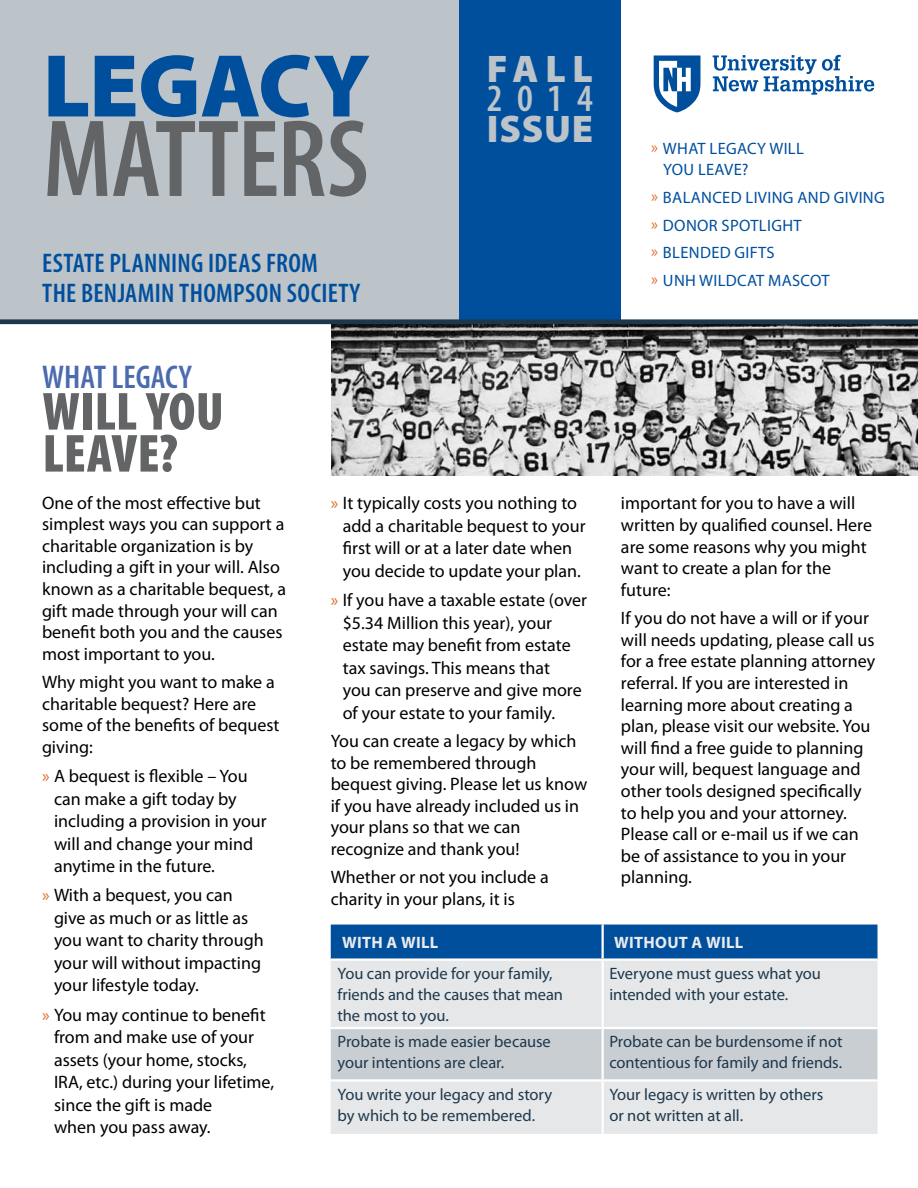
<style>
.page{position:relative;width:918px;height:1188px;background:#fff}
.page>*{position:absolute;margin:0;border:0;box-sizing:border-box;transform-origin:0 0}
.t1{font:600 condensed 111px "Myriad Pro";letter-spacing:-.01em;color:#636466}
.t2{font:900 90px "Myriad Pro";letter-spacing:-.01em;color:#004f9d}
.t3{font:900 condensed 54px/42px "Myriad Pro";color:#636466}
.t4{font:900 38.55px "Myriad Pro";letter-spacing:.02em;color:#bcc3c9}
.t5{font:600 condensed 38.55px "Myriad Pro";color:#bcc3c9}
.t6{font:600 condensed 33px "Myriad Pro";letter-spacing:-.005em;color:#4b6bae}
.t7{font:600 condensed 27px/30px "Myriad Pro";letter-spacing:.01em;color:#004f9d}
.t8{font:18px/21.6px "Myriad Pro";color:#000}
.t9{font:16.5px/21px "Myriad Pro";letter-spacing:-.005em;color:#1e384b}
.t10{font:16.5px/27.8px "Myriad Pro";letter-spacing:.02em;color:#004f9d}
.t11{font:700 16.5px "Myriad Pro";letter-spacing:.02em;color:#eaebed}
.s1{color:#e26b2a}
</style>
<div class="page">
<div style="left:0;top:0;width:621px;height:324px;background:#bcc3c9"></div>
<div style="left:459px;top:0;width:162px;height:324px;background:#004f9d"></div>
<svg style="left:713px;top:55px;width:161px;height:40px"></svg>
<svg style="left:654px;top:55px;width:46px;height:57px"></svg>
<div style="left:331px;top:925px;width:547px;height:33px;background:#004f9d"></div>
<div style="left:331px;top:961px;width:547px;height:173px;background:#e5e7e9"></div>
<div style="left:331px;top:1029px;width:547px;height:50px;background:#c9ced3"></div>
<hr style="left:602px;top:925px;width:2px;height:33px;background:#fff">
<hr style="left:602px;top:961px;width:2px;height:66px;background:#fff">
<hr style="left:331px;top:1027px;width:272px;height:2px;background:#fff">
<hr style="left:603px;top:1027px;width:275px;height:2px;background:#fff">
<hr style="left:602px;top:1029px;width:2px;height:50px;background:#fff">
<hr style="left:331px;top:1079px;width:272px;height:3px;background:#fff">
<hr style="left:603px;top:1079px;width:275px;height:3px;background:#fff">
<hr style="left:602px;top:1082px;width:2px;height:52px;background:#fff">
<img style="left:331px;top:324px;width:587px;height:151px">
<svg style="left:0;top:319px;width:918px;height:5px;background:#294355"></svg>
<h2 class="t2" style="left:43px;top:26px;width:329px">LEGACY</h2>
<h1 class="t1" style="left:43px;top:91px;width:327px">MATTERS</h1>
<h3 class="t7" style="left:42px;top:248px;width:320px">ESTATE PLANNING IDEAS FROM<br>THE BENJAMIN THOMPSON SOCIETY</h3>
<h3 class="t6" style="left:42px;top:356px;width:151px">WHAT LEGACY</h3>
<h3 class="t3" style="left:43px;top:389px;width:183px">WILL YOU<br>LEAVE?</h3>
<h3 class="t4" style="left:487px;top:43px;width:108px">FALL</h3>
<h3 class="t5" style="left:487px;top:75px;width:108px">2014</h3>
<h3 class="t4" style="left:487px;top:104px;width:108px">ISSUE</h3>
<p class="t10" style="left:663px;top:138px;width:142px;line-height:21px;text-indent:-12px"><span class="s1">»</span> WHAT LEGACY WILL<br>YOU LEAVE?</p>
<p class="t10" style="left:651px;top:183px;width:235px"><span class="s1">»</span> BALANCED LIVING AND GIVING <span class="s1">»</span> DONOR SPOTLIGHT<br><span class="s1">»</span> BLENDED GIFTS<br><span class="s1">»</span> UNH WILDCAT MASCOT</p>
<p class="t8" style="left:42px;top:491px;width:246px">One of the most effective but simplest ways you can support a charitable organization is by including a gift in your will. Also known as a charitable bequest, a gift made through your will can benefit both you and the causes most important to you.</p>
<p class="t8" style="left:42px;top:671px;width:239px">Why might you want to make a charitable bequest? Here are some of the benefits of bequest giving:</p>
<p class="t8" style="left:54px;top:765px;width:214px;line-height:22.5px;text-indent:-12px"><span class="s1">»</span> A bequest is flexible – You can make a gift today by including a provision in your will and change your mind anytime in the future.</p>
<p class="t8" style="left:54px;top:884px;width:211px;line-height:22.5px;text-indent:-12px"><span class="s1">»</span> With a bequest, you can give as much or as little as you want to charity through your will without impacting your lifestyle today.</p>
<p class="t8" style="left:54px;top:1003px;width:222px;line-height:22.5px;text-indent:-12px"><span class="s1">»</span> You may continue to benefit from and make use of your assets (your home, stocks,<br>IRA, etc.) during your lifetime, since the gift is made<br>when you pass away.</p>
<p class="t8" style="left:343px;top:492px;width:244px;line-height:22.5px;text-indent:-12px"><span class="s1">»</span> It typically costs you nothing to add a charitable bequest to your first will or at a later date when you decide to update your plan.</p>
<p class="t8" style="left:343px;top:589px;width:246px;line-height:22.5px;text-indent:-12px"><span class="s1">»</span> If you have a taxable estate (over $5.34 Million this year), your estate may benefit from estate tax savings. This means that<br>you can preserve and give more of your estate to your family.</p>
<p class="t8" style="left:331px;top:730px;width:258px">You can create a legacy by which to be remembered through bequest giving. Please let us know if you have already included us in your plans so that we can recognize and thank you!</p>
<p class="t8" style="left:331px;top:866px;width:220px">Whether or not you include a charity in your plans, it is</p>
<p class="t8" style="left:621px;top:492px;width:253px">important for you to have a will written by qualified counsel. Here are some reasons why you might want to create a plan for the future:</p>
<p class="t8" style="left:621px;top:607px;width:256px">If you do not have a will or if your will needs updating, please call us for a free estate planning attorney referral. If you are interested in learning more about creating a plan, please visit our website. You will find a free guide to planning your will, bequest language and other tools designed specifically to help you and your attorney.<br>Please call or e-mail us if we can be of assistance to you in your planning.</p>
<p class="t11" style="left:342px;top:932px;width:97px">WITH A WILL</p>
<p class="t11" style="left:614px;top:932px;width:131px">WITHOUT A WILL</p>
<p class="t9" style="left:338px;top:962px;width:227px">You can provide for your family, friends and the causes that mean the most to you.</p>
<p class="t9" style="left:609px;top:962px;width:213px">Everyone must guess what you intended with your estate.</p>
<p class="t9" style="left:338px;top:1031px;width:215px">Probate is made easier because your intentions are clear.</p>
<p class="t9" style="left:609px;top:1031px;width:235px">Probate can be burdensome if not contentious for family and friends.</p>
<p class="t9" style="left:338px;top:1083px;width:216px">You write your legacy and story by which to be remembered.</p>
<p class="t9" style="left:609px;top:1083px;width:216px">Your legacy is written by others or not written at all.</p>
</div>
